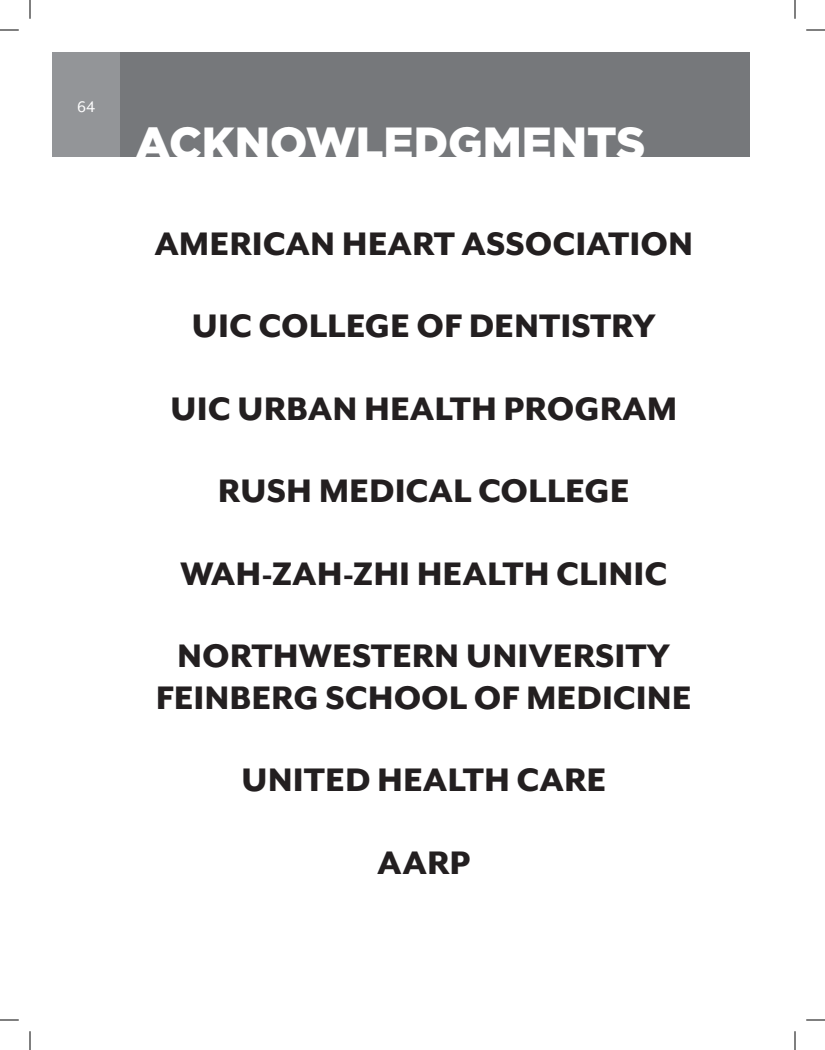
<style>
.page{position:relative;width:825px;height:1050px;background:#fff}
.page>*{position:absolute;margin:0;border:0;box-sizing:border-box;transform-origin:0 0}
.t1{font:900 45px "Gotham";color:#fff}
.t2{font:800 37.5px/41.2px "Mr Eaves Mod OT";color:#231f20;text-align:center}
.t3{font:17.5px "Mr Eaves Mod OT";color:#fff}
</style>
<div class="page">
<div style="left:98px;top:52px;width:652px;height:105px;background:#76787b"></div>
<div style="left:52px;top:52px;width:68px;height:105px;background:#939598"></div>
<svg style="left:0;top:29px;width:19px;height:2px"></svg>
<svg style="left:806px;top:29px;width:19px;height:2px"></svg>
<svg style="left:0;top:1019px;width:19px;height:2px"></svg>
<svg style="left:806px;top:1019px;width:19px;height:2px"></svg>
<svg style="left:29px;top:0;width:2px;height:19px"></svg>
<svg style="left:29px;top:1031px;width:2px;height:19px"></svg>
<svg style="left:794px;top:0;width:2px;height:19px"></svg>
<svg style="left:794px;top:1031px;width:2px;height:19px"></svg>
<p class="t3" style="left:77px;top:97px;width:19px">64</p>
<p class="t1" style="left:135px;top:112px;width:512px">ACKNOWLEDGMENTS</p>
<p class="t2" style="left:154px;top:224px;width:540px">AMERICAN HEART ASSOCIATION</p>
<p class="t2" style="left:192px;top:306px;width:466px">UIC COLLEGE OF DENTISTRY</p>
<p class="t2" style="left:170px;top:389px;width:509px">UIC URBAN HEALTH PROGRAM</p>
<p class="t2" style="left:218px;top:471px;width:413px">RUSH MEDICAL COLLEGE</p>
<p class="t2" style="left:180px;top:554px;width:489px">WAH-ZAH-ZHI HEALTH CLINIC</p>
<p class="t2" style="left:156px;top:636px;width:537px">NORTHWESTERN UNIVERSITY<br>FEINBERG SCHOOL OF MEDICINE</p>
<p class="t2" style="left:241px;top:760px;width:367px">UNITED HEALTH CARE</p>
<p class="t2" style="left:377px;top:842px;width:95px">AARP</p>
</div>
